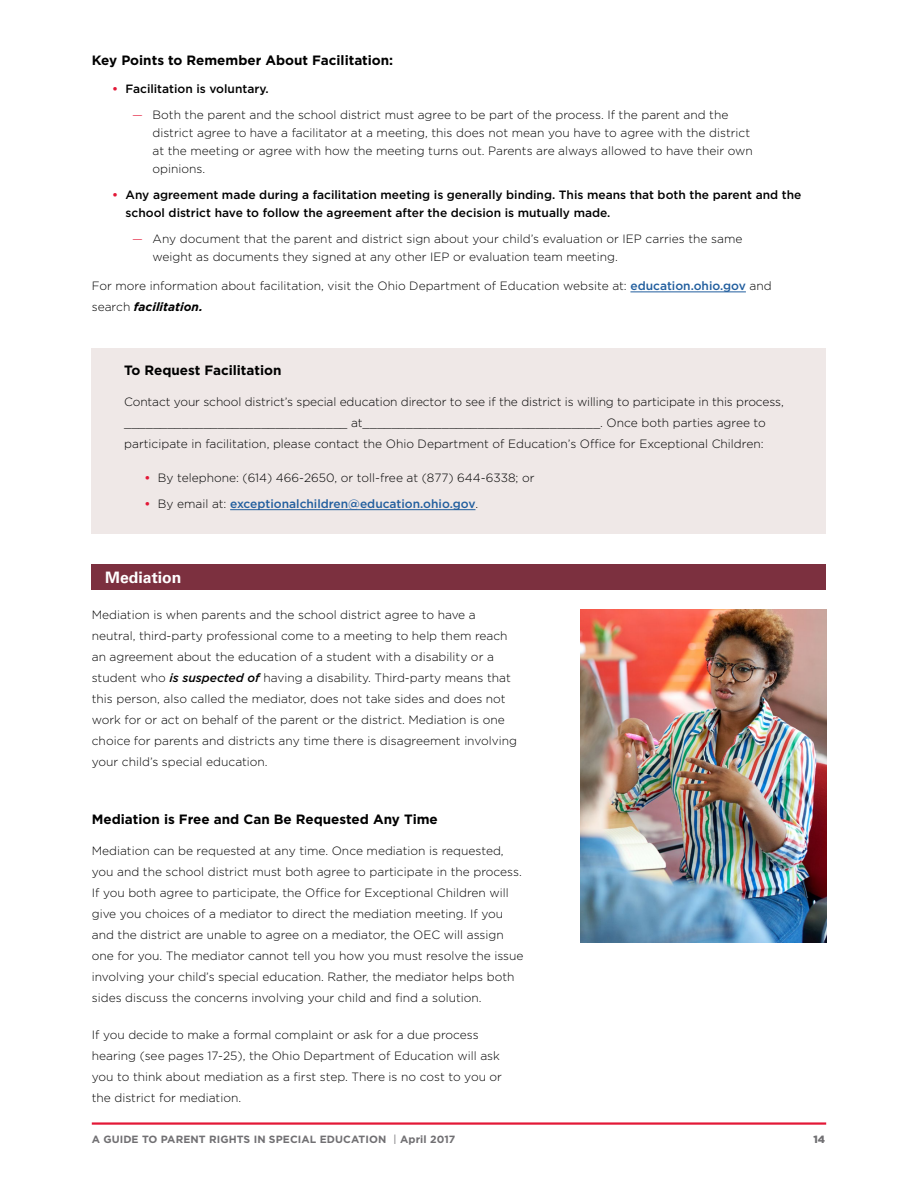
<style>
.page{position:relative;width:918px;height:1188px;background:#fff}
.page>*{position:absolute;margin:0;border:0;box-sizing:border-box;transform-origin:0 0}
.HD{font:700 15.75px "Univers LT Std";color:#fff}
.SubHD{font:700 13.5px "Gotham";color:#000}
.BOD{font:300 12px/21px "Gotham";color:#000}
.t1{font:500 12px/18px "Gotham";color:#000}
.t2{font:500 12px "Gotham";color:#215e9e}
.t3{font:700 10.5px "Gotham";letter-spacing:.01em;color:#717073}
.t4{font:900 10.5px "Gotham";color:#717073}
.s1{font-weight:700;color:#e31837}
.s2{color:#e31837}
.s3{font-weight:500;color:#215e9e}
.s4{font-weight:700;font-style:italic}
.s5{font-weight:300;color:#000}
.s6{font-weight:500;font-style:italic}
.s7{font-weight:300;font-size:13.5px}
</style>
<div class="page">
<hr style="left:92px;top:1122px;width:734px;height:3px;background:#e31837">
<hr style="left:630px;top:292px;width:116px;height:1px;background:#215e9e">
<div style="left:92px;top:564px;width:734px;height:26px;background:#7c303f"></div>
<div style="left:92px;top:348px;width:734px;height:186px;background:#efe8e7"></div>
<img style="left:580px;top:610px;width:246px;height:332px">
<hr style="left:230px;top:509px;width:246px;height:1px;background:#215e9e">
<h4 class="SubHD" style="left:92px;top:53px;width:303px">Key Points to Remember About Facilitation:</h4>
<p class="t1" style="left:112px;top:79px;width:158px"><span class="s1">•</span> Facilitation is voluntary.</p>
<p class="BOD" style="left:153px;top:106px;width:602px;line-height:18px;text-indent:-20px"><span class="s2">—</span> Both the parent and the school district must agree to be part of the process. If the parent and the district agree to have a facilitator at a meeting, this does not mean you have to agree with the district at the meeting or agree with how the meeting turns out. Parents are always allowed to have their own opinions.</p>
<p class="t1" style="left:126px;top:186px;width:677px;text-indent:-14px"><span class="s1">•</span> Any agreement made during a facilitation meeting is generally binding. This means that both the parent and the school district have to follow the agreement after the decision is mutually made.</p>
<p class="BOD" style="left:153px;top:230px;width:591px;line-height:18px;text-indent:-20px"><span class="s2">—</span> Any document that the parent and district sign about your child’s evaluation or IEP carries the same weight as documents they signed at any other IEP or evaluation team meeting.</p>
<p class="BOD" style="left:92px;top:275px;width:681px">For more information about facilitation, visit the Ohio Department of Education website at: <span class="s3">education.ohio.gov</span> and search <span class="s4">facilitation.</span></p>
<p class="SubHD" style="left:124px;top:362px;width:159px">To Request Facilitation</p>
<p class="BOD" style="left:124px;top:391px;width:661px">Contact your school district’s special education director to see if the district is willing to participate in this process, _______________________________ at_________________________________. Once both parties agree to participate in facilitation, please contact the Ohio Department of Education’s Office for Exceptional Children:</p>
<p class="BOD" style="left:144px;top:467px;width:392px"><span class="s1">•</span> By telephone: (614) 466-2650, or toll-free at (877) 644-6338; or</p>
<p class="t2" style="left:144px;top:496px;width:335px"><span class="s1">•</span> <span class="s5">By email at:</span> exceptionalchildren@education.ohio.gov<span class="s5">.</span></p>
<h3 class="HD" style="left:105px;top:568px;width:78px">Mediation</h3>
<p class="BOD" style="left:92px;top:604px;width:427px">Mediation is when parents and the school district agree to have a neutral, third-party professional come to a meeting to help them reach an agreement about the education of a student with a disability or a student who <span class="s6">is suspected of</span> having a disability. Third-party means that this person, also called the mediator, does not take sides and does not work for or act on behalf of the parent or the district. Mediation is one choice for parents and districts any time there is disagreement involving your child’s special education.</p>
<h4 class="SubHD" style="left:92px;top:811px;width:348px">Mediation is Free and Can Be Requested Any Time</h4>
<p class="BOD" style="left:92px;top:840px;width:433px">Mediation can be requested at any time. Once mediation is requested, you and the school district must both agree to participate in the process.<br>If you both agree to participate, the Office for Exceptional Children will give you choices of a mediator to direct the mediation meeting. If you and the district are unable to agree on a mediator, the OEC will assign one for you. The mediator cannot tell you how you must resolve the issue involving your child’s special education. Rather, the mediator helps both sides discuss the concerns involving your child and find a solution.</p>
<p class="BOD" style="left:92px;top:1024px;width:410px">If you decide to make a formal complaint or ask for a due process hearing (see pages 17-25), the Ohio Department of Education will ask</p>
<p class="BOD" style="left:92px;top:1066px;width:412px">you to think about mediation as a first step. There is no cost to you or the district for mediation.</p>
<p class="t3" style="left:92px;top:1133px;width:365px">A GUIDE TO PARENT RIGHTS IN SPECIAL EDUCATION <span class="s7">I</span> April 2017</p>
<p class="t4" style="left:814px;top:1133px;width:13px">14</p>
</div>
